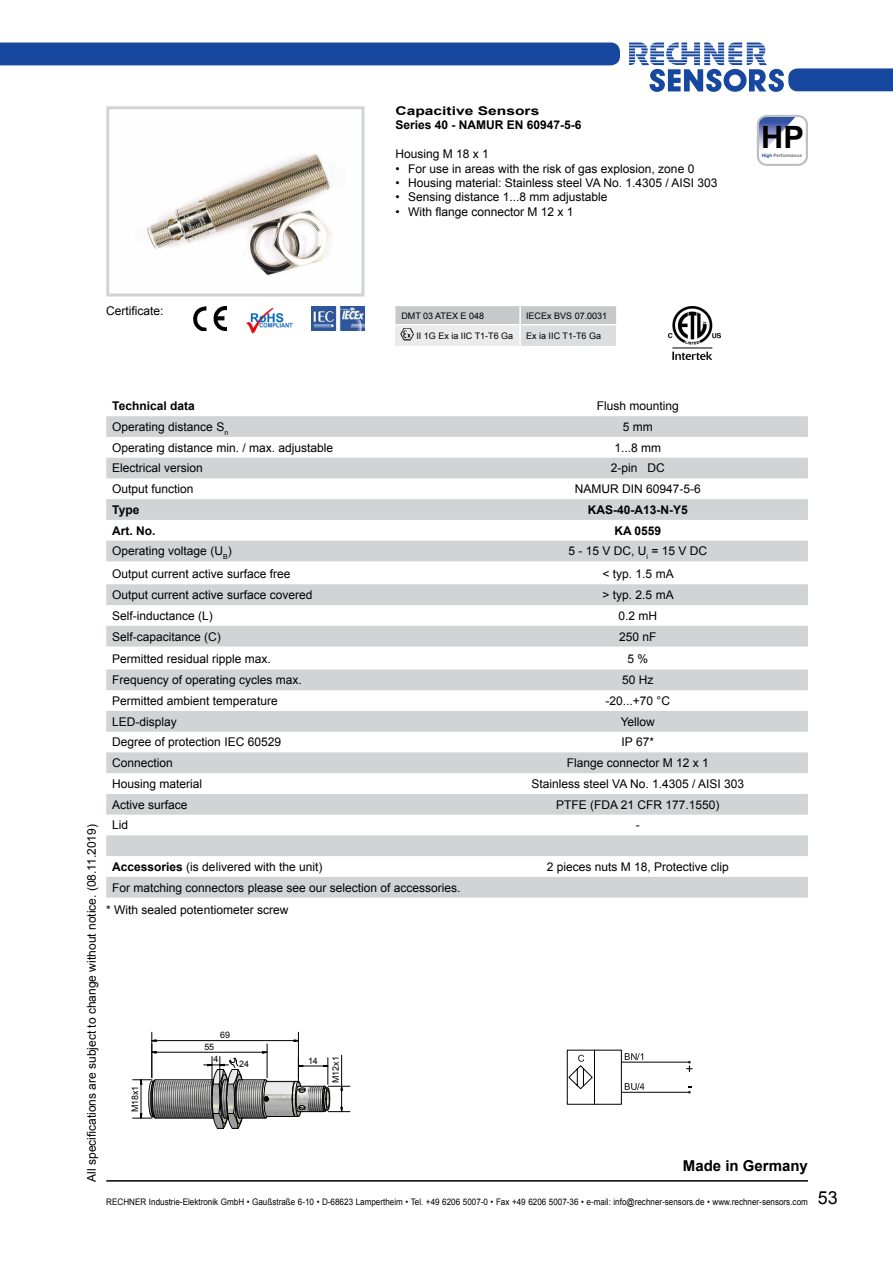
<style>
.page{position:relative;width:893px;height:1263px;background:#fff}
.page>*{position:absolute;margin:0;border:0;box-sizing:border-box;transform-origin:0 0}
.t1{font:700 30.9px "Arial";color:#000}
.t2{font:700 15px "Arial";color:#000}
.t3{font:12px "Arial";color:#000}
.t4{font:700 12px "Arial";color:#000}
.t5{font:700 12px/14.4px "Arial";color:#000;scale:1.3 1}
.t6{font:9px "Arial";color:#000;scale:.9 1}
.t7{font:9px "Arial";color:#000}
.t8{font:8.85px "Arial";letter-spacing:-.01em;color:#000}
.t9{font:700 4.65px "Arial";color:#6d6e71}
.s1{color:#17479e}
.s2{font-weight:700}
.s3{font-size:18px}
</style>
<div class="page">
<svg style="left:629px;top:43px;width:264px;height:49px"></svg>
<div style="left:0;top:43px;width:620px;height:22px;background:#17479e"></div>
<hr style="left:106px;top:1180px;width:702px;height:1px;background:#000">
<svg style="left:686px;top:1061px;width:6px;height:11px"></svg>
<hr style="left:621px;top:1092px;width:68px;height:1px;background:#000">
<hr style="left:621px;top:1062px;width:68px;height:1px;background:#000">
<svg style="left:566px;top:1049px;width:78px;height:56px"></svg>
<img style="left:147px;top:154px;width:186px;height:121px">
<div style="left:106px;top:106px;width:258px;height:190px;border:3px solid #d1d3d4"></div>
<img style="left:132px;top:1048px;width:166px;height:71px">
<hr style="left:156px;top:1118px;width:58px;height:1px;background:#000">
<hr style="left:156px;top:1079px;width:58px;height:1px;background:#000">
<svg style="left:151px;top:1039px;width:6px;height:3px"></svg>
<svg style="left:293px;top:1039px;width:5px;height:3px"></svg>
<hr style="left:156px;top:1040px;width:138px;height:1px;background:#000">
<hr style="left:152px;top:1032px;width:1px;height:45px;background:#000">
<hr style="left:298px;top:1032px;width:1px;height:46px;background:#000">
<svg style="left:133px;top:1076px;width:23px;height:43px"></svg>
<svg style="left:148px;top:1051px;width:9px;height:3px"></svg>
<hr style="left:156px;top:1052px;width:107px;height:1px;background:#000">
<hr style="left:152px;top:1044px;width:1px;height:33px;background:#000">
<hr style="left:267px;top:1044px;width:1px;height:34px;background:#000">
<svg style="left:204px;top:1051px;width:146px;height:78px"></svg>
<svg style="left:757px;top:115px;width:51px;height:51px"></svg>
<img style="left:193px;top:306px;width:34px;height:24px">
<img style="left:311px;top:306px;width:53px;height:25px">
<img style="left:669px;top:306px;width:51px;height:54px">
<img style="left:247px;top:307px;width:45px;height:27px">
<div style="left:395px;top:325px;width:125px;height:21px;background:#ebebec"></div>
<div style="left:520px;top:325px;width:96px;height:21px;background:#dcddde"></div>
<div style="left:395px;top:306px;width:221px;height:18px;background:#c7c8ca"></div>
<hr style="left:519px;top:325px;width:2px;height:21px;background:#fff">
<img style="left:400px;top:328px;width:14px;height:13px">
<svg style="left:106px;top:416px;width:702px;height:481px"></svg>
<p class="t5" style="left:395px;top:104px;width:145px">Capacitive Sensors<br>Series 40 - NAMUR EN 60947-5-6</p>
<p class="t3" style="left:395px;top:146px;width:95px">Housing M 18 x 1</p>
<p class="t3" style="left:395px;top:161px;width:300px">• For use in areas with the risk of gas explosion, zone 0</p>
<p class="t3" style="left:395px;top:175px;width:324px">• Housing material: Stainless steel VA No. 1.4305 / AISI 303</p>
<p class="t3" style="left:395px;top:189px;width:214px">• Sensing distance 1...8 mm adjustable</p>
<p class="t3" style="left:395px;top:204px;width:180px">• With flange connector M 12 x 1</p>
<h1 class="t1" style="left:761px;top:116px;width:44px">HP</h1>
<p class="t9" style="left:762px;top:152px;width:42px"><span class="s1">High</span> Performance</p>
<p class="t3" style="left:106px;top:303px;width:59px">Certificate:</p>
<p class="t7" style="left:401px;top:310px;width:84px">DMT 03 ATEX E 048</p>
<p class="t7" style="left:526px;top:310px;width:83px">IECEx BVS 07.0031</p>
<p class="t7" style="left:416px;top:330px;width:98px">II 1G Ex ia IIC T1-T6 Ga</p>
<p class="t7" style="left:526px;top:330px;width:76px">Ex ia IIC T1-T6 Ga</p>
<p class="t3" style="left:84px;top:1181px;width:359px;rotate:-90deg">All specifications are subject to change without notice. (08.11.2019)</p>
<p class="t4" style="left:112px;top:398px;width:84px">Technical data</p>
<p class="t3" style="left:597px;top:398px;width:84px">Flush mounting</p>
<p class="t3" style="left:112px;top:419px;width:117px">Operating distance S<sub>n</sub></p>
<p class="t3" style="left:623px;top:419px;width:31px">5 mm</p>
<p class="t3" style="left:112px;top:440px;width:222px">Operating distance min. / max. adjustable</p>
<p class="t3" style="left:614px;top:440px;width:48px">1...8 mm</p>
<p class="t3" style="left:112px;top:460px;width:92px">Electrical version</p>
<p class="t3" style="left:611px;top:460px;width:56px">2-pin DC</p>
<p class="t3" style="left:112px;top:481px;width:83px">Output function</p>
<p class="t3" style="left:575px;top:481px;width:128px">NAMUR DIN 60947-5-6</p>
<p class="t4" style="left:112px;top:502px;width:29px">Type</p>
<p class="t4" style="left:588px;top:502px;width:102px">KAS-40-A13-N-Y5</p>
<p class="t4" style="left:112px;top:522px;width:45px">Art. No.</p>
<p class="t4" style="left:614px;top:522px;width:48px">KA 0559</p>
<p class="t3" style="left:112px;top:543px;width:121px">Operating voltage (U<sub>B</sub>)</p>
<p class="t3" style="left:568px;top:543px;width:140px">5 - 15 V DC, U<sub>i</sub> = 15 V DC</p>
<p class="t3" style="left:112px;top:566px;width:180px">Output current active surface free</p>
<p class="t3" style="left:603px;top:566px;width:73px">&lt; typ. 1.5 mA</p>
<p class="t3" style="left:112px;top:587px;width:202px">Output current active surface covered</p>
<p class="t3" style="left:603px;top:587px;width:73px">&gt; typ. 2.5 mA</p>
<p class="t3" style="left:112px;top:608px;width:102px">Self-inductance (L)</p>
<p class="t3" style="left:618px;top:608px;width:40px">0.2 mH</p>
<p class="t3" style="left:112px;top:628px;width:110px">Self-capacitance (C)</p>
<p class="t3" style="left:619px;top:628px;width:39px">250 nF</p>
<p class="t3" style="left:112px;top:651px;width:160px">Permitted residual ripple max.</p>
<p class="t3" style="left:627px;top:651px;width:22px">5 %</p>
<p class="t3" style="left:112px;top:672px;width:191px">Frequency of operating cycles max.</p>
<p class="t3" style="left:622px;top:672px;width:33px">50 Hz</p>
<p class="t3" style="left:112px;top:693px;width:167px">Permitted ambient temperature</p>
<p class="t3" style="left:606px;top:693px;width:66px">-20...+70 °C</p>
<p class="t3" style="left:112px;top:714px;width:66px">LED-display</p>
<p class="t3" style="left:621px;top:714px;width:36px">Yellow</p>
<p class="t3" style="left:112px;top:734px;width:170px">Degree of protection IEC 60529</p>
<p class="t3" style="left:622px;top:734px;width:34px">IP 67*</p>
<p class="t3" style="left:112px;top:755px;width:62px">Connection</p>
<p class="t3" style="left:567px;top:755px;width:144px">Flange connector M 12 x 1</p>
<p class="t3" style="left:112px;top:776px;width:92px">Housing material</p>
<p class="t3" style="left:531px;top:776px;width:214px">Stainless steel VA No. 1.4305 / AISI 303</p>
<p class="t3" style="left:112px;top:796px;width:77px">Active surface</p>
<p class="t3" style="left:556px;top:796px;width:165px">PTFE (FDA 21 CFR 177.1550)</p>
<p class="t3" style="left:112px;top:817px;width:18px">Lid</p>
<p class="t3" style="left:636px;top:817px;width:5px">-</p>
<p class="t3" style="left:112px;top:859px;width:212px"><span class="s2">Accessories</span> (is delivered with the unit)</p>
<p class="t3" style="left:547px;top:859px;width:184px">2 pieces nuts M 18, Protective clip</p>
<p class="t3" style="left:112px;top:879px;width:350px">For matching connectors please see our selection of accessories.</p>
<p class="t3" style="left:106px;top:901px;width:184px">* With sealed potentiometer screw</p>
<p class="t8" style="left:220px;top:1029px;width:12px">69</p>
<p class="t8" style="left:129px;top:1112px;width:28px;rotate:-90deg">M x1</p>
<p class="t8" style="left:129px;top:1105px;width:12px;rotate:-90deg">18</p>
<p class="t8" style="left:204px;top:1041px;width:11px">55</p>
<p class="t8" style="left:214px;top:1053px;width:6px">4</p>
<p class="t8" style="left:239px;top:1058px;width:11px">24</p>
<p class="t8" style="left:308px;top:1055px;width:11px">14</p>
<p class="t8" style="left:330px;top:1083px;width:28px;rotate:-90deg">M x1</p>
<p class="t8" style="left:330px;top:1076px;width:11px;rotate:-90deg">12</p>
<p class="t2" style="left:683px;top:1155px;width:127px">Made in Germany</p>
<p class="t6" style="left:106px;top:1196px;width:814px">RECHNER Industrie-Elektronik GmbH • Gaußstraße 6-10 • D-68623 Lampertheim • Tel. +49 6206 5007-0 • Fax +49 6206 5007-36 • e-mail: info@rechner-sensors.de • www.rechner-sensors.com <span class="s3">53</span></p>
</div>
